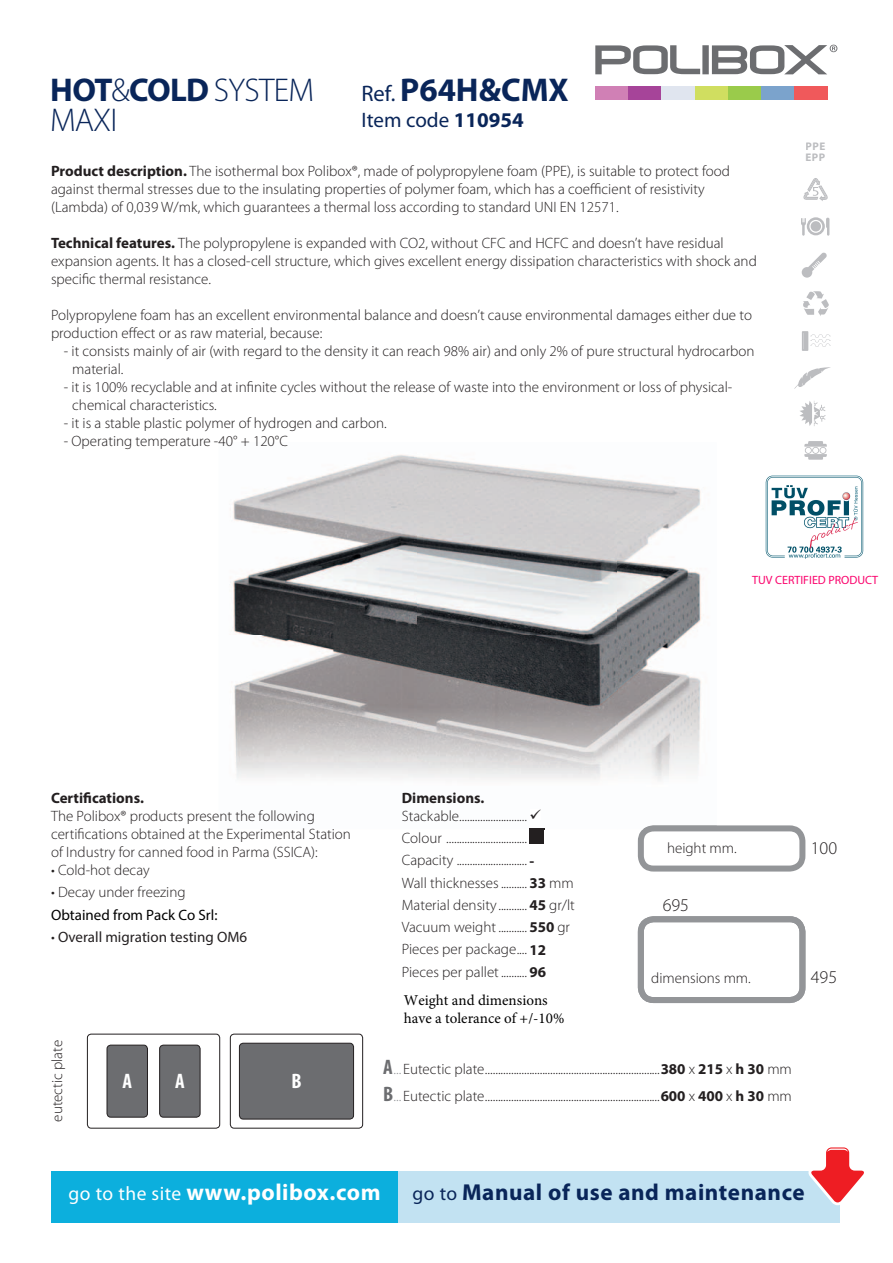
<style>
.page{position:relative;width:893px;height:1263px;background:#fff}
.page>*{position:absolute;margin:0;border:0;box-sizing:border-box;transform-origin:0 0}
.t1{font:700 33px "Myriad Pro";letter-spacing:-.01em;color:#092559}
.t2{font:300 33px "Myriad Pro";color:#092559}
.t3{font:700 23.1px "Myriad Pro";letter-spacing:.025em;color:#092559}
.t4{font:700 23.1px "Myriad Pro";letter-spacing:.025em;color:#fff}
.t5{font:21px "Myriad Pro";color:#092559}
.t6{font:700 condensed 21px "Myriad Pro";color:#fff}
.t7{font:300 18px "Myriad Pro";color:#231f20}
.t8{font:300 15px/18px "Myriad Pro";color:#231f20}
.t9{font:15px/18px "Minion Pro";color:#000}
.t10{font:15px "Myriad Pro";color:#231f20}
.t11{font:700 15px "Myriad Pro";color:#231f20}
.t12{font:15px "Myriad Pro";color:#000}
.t13{font:12px "Myriad Pro";color:#fb046d}
.t14{font:700 11.1px/10.5px "Myriad Pro";letter-spacing:.045em;color:#bcbdc0}
.s1{font-weight:300}
.s2{font-weight:400;font-size:22.5px}
.s3{font-weight:700}
.s4{font-weight:700;font-stretch:condensed;font-size:21px;color:#6c6d70}
.s5{color:#939598}
.s6{font-weight:400;font-size:19.5px}
</style>
<div class="page">
<div style="left:51px;top:1171px;width:789px;height:51px;background:#c2e2f2"></div>
<div style="left:51px;top:1171px;width:347px;height:51px;background:#0cafdd"></div>
<div style="left:595px;top:86px;width:34px;height:14px;background:#d080b5"></div>
<div style="left:629px;top:86px;width:33px;height:14px;background:#a64499"></div>
<div style="left:662px;top:86px;width:33px;height:14px;background:#e0e5ef"></div>
<div style="left:695px;top:86px;width:33px;height:14px;background:#d0de60"></div>
<div style="left:728px;top:86px;width:33px;height:14px;background:#9acb4b"></div>
<div style="left:761px;top:86px;width:34px;height:14px;background:#7ba3cc"></div>
<div style="left:795px;top:86px;width:33px;height:14px;background:#f0595b"></div>
<svg style="left:595px;top:45px;width:242px;height:29px"></svg>
<svg style="left:803px;top:178px;width:25px;height:23px"></svg>
<svg style="left:801px;top:217px;width:28px;height:19px"></svg>
<svg style="left:802px;top:253px;width:25px;height:25px"></svg>
<svg style="left:803px;top:291px;width:26px;height:25px"></svg>
<svg style="left:802px;top:331px;width:29px;height:20px"></svg>
<svg style="left:794px;top:367px;width:37px;height:22px"></svg>
<svg style="left:800px;top:401px;width:26px;height:25px"></svg>
<svg style="left:804px;top:441px;width:23px;height:19px"></svg>
<svg style="left:808px;top:1147px;width:56px;height:58px"></svg>
<div style="left:638px;top:916px;width:167px;height:87px;border:6px solid #939598;border-radius:13px"></div>
<svg style="left:638px;top:825px;width:167px;height:46px"></svg>
<div style="left:529px;top:829px;width:15px;height:14px;background:#231f20"></div>
<div style="left:107px;top:1045px;width:40px;height:72px;background:#6c6d70;border-radius:4px"></div>
<div style="left:107px;top:1045px;width:41px;height:72px;border:1px solid #231f20;border-radius:4px"></div>
<div style="left:160px;top:1045px;width:40px;height:72px;background:#6c6d70;border-radius:4px"></div>
<div style="left:159px;top:1045px;width:41px;height:72px;border:1px solid #231f20;border-radius:4px"></div>
<div style="left:87px;top:1034px;width:133px;height:94px;border:1px solid #231f20;border-radius:4px"></div>
<div style="left:239px;top:1043px;width:115px;height:76px;background:#6c6d70;border-radius:4px"></div>
<div style="left:239px;top:1043px;width:115px;height:76px;border:1px solid #231f20;border-radius:4px"></div>
<div style="left:230px;top:1034px;width:133px;height:94px;border:1px solid #231f20;border-radius:4px"></div>
<img style="left:230px;top:454px;width:472px;height:375px">
<img style="left:643px;top:825px;width:74px;height:4px">
<img style="left:765px;top:475px;width:99px;height:84px">
<svg style="left:530px;top:809px;width:11px;height:10px"></svg>
<h1 class="t1" style="left:50px;top:78px;width:265px">HOT<span class="s1">&amp;</span>COLD <span class="s1">SYSTEM</span></h1>
<h1 class="t2" style="left:50px;top:108px;width:69px">MAXI</h1>
<h1 class="t1" style="left:361px;top:78px;width:209px"><span class="s2">Ref.</span> P64H&amp;CMX</h1>
<h3 class="t5" style="left:361px;top:112px;width:164px">Item code <span class="s3">110954</span></h3>
<p class="t8" style="left:51px;top:163px;width:680px"><span class="s3">Product description.</span> The isothermal box Polibox®, made of polypropylene foam (PPE), is suitable to protect food against thermal stresses due to the insulating properties of polymer foam, which has a coefficient of resistivity (Lambda) of 0,039 W/mk, which guarantees a thermal loss according to standard UNI EN 12571.</p>
<p class="t8" style="left:51px;top:235px;width:707px"><span class="s3">Technical features.</span> The polypropylene is expanded with CO2, without CFC and HCFC and doesn’t have residual expansion agents. It has a closed-cell structure, which gives excellent energy dissipation characteristics with shock and specific thermal resistance.</p>
<p class="t8" style="left:51px;top:307px;width:702px">Polypropylene foam has an excellent environmental balance and doesn’t cause environmental damages either due to production effect or as raw material, because:</p>
<p class="t8" style="left:72px;top:343px;width:684px;text-indent:-9px">- it consists mainly of air (with regard to the density it can reach 98% air) and only 2% of pure structural hydrocarbon material.</p>
<p class="t8" style="left:72px;top:379px;width:662px;text-indent:-9px">- it is 100% recyclable and at infinite cycles without the release of waste into the environment or loss of physical&shy;chemical characteristics.</p>
<p class="t8" style="left:64px;top:415px;width:324px">- it is a stable plastic polymer of hydrogen and carbon.</p>
<p class="t8" style="left:64px;top:433px;width:226px">- Operating temperature -40° + 120°C</p>
<p class="t14" style="left:805px;top:142px;width:21px">PPE<br>EPP</p>
<p class="t13" style="left:752px;top:572px;width:128px">TUV CERTIFIED PRODUCT</p>
<p class="t11" style="left:51px;top:792px;width:94px">Certifications.</p>
<p class="t8" style="left:51px;top:808px;width:301px">The Polibox® products present the following certifications obtained at the Experimental Station of Industry for canned food in Parma (SSICA):</p>
<p class="t8" style="left:51px;top:862px;width:100px">• Cold-hot decay</p>
<p class="t8" style="left:51px;top:885px;width:136px">• Decay under freezing</p>
<p class="t12" style="left:51px;top:905px;width:168px">Obtained from Pack Co Srl:</p>
<p class="t10" style="left:51px;top:928px;width:198px"><span class="s1">•</span> Overall migration testing OM6</p>
<p class="t8" style="left:50px;top:1121px;width:83px;rotate:-90deg">eutectic plate</p>
<h3 class="t6" style="left:122px;top:1073px;width:11px">A</h3>
<h3 class="t6" style="left:175px;top:1073px;width:11px">A</h3>
<h3 class="t6" style="left:291px;top:1073px;width:12px">B</h3>
<p class="t11" style="left:402px;top:792px;width:84px">Dimensions.</p>
<p class="t8" style="left:402px;top:806px;width:127px;line-height:22.2px">Stackable ..........................<br>Colour ...............................</p>
<p class="t8" style="left:402px;top:851px;width:174px;line-height:22.2px">Capacity ...........................<span class="s3">-<br></span>Wall thicknesses ..........<span class="s3">33</span> mm Material density ...........<span class="s3">45</span> gr/lt Vacuum weight ...........<span class="s3">550</span> gr Pieces per package ....<span class="s3">12<br></span>Pieces per pallet ..........<span class="s3">96</span></p>
<p class="t9" style="left:404px;top:991px;width:162px">Weight and dimensions have a tolerance of +/-10%</p>
<p class="t8" style="left:667px;top:841px;width:71px">height mm.</p>
<p class="t7" style="left:663px;top:899px;width:28px">695</p>
<p class="t8" style="left:651px;top:970px;width:101px">dimensions mm.</p>
<p class="t8" style="left:383px;top:1057px;width:410px;line-height:27px"><span class="s4">A</span> <span class="s5">...</span>Eutectic plate ...................................................................<span class="s3">380</span> x <span class="s3">215</span> x <span class="s3">h 30</span> mm<br><span class="s4">B</span> <span class="s5">...</span>Eutectic plate ...................................................................<span class="s3">600</span> x <span class="s3">400</span> x <span class="s3">h 30</span> mm</p>
<p class="t7" style="left:811px;top:841px;width:28px">100</p>
<p class="t7" style="left:811px;top:970px;width:28px">495</p>
<h2 class="t4" style="left:69px;top:1183px;width:313px"><span class="s6">go to the site</span> www.polibox.com</h2>
<h2 class="t3" style="left:412px;top:1183px;width:394px"><span class="s6">go to</span> Manual of use and maintenance</h2>
</div>
